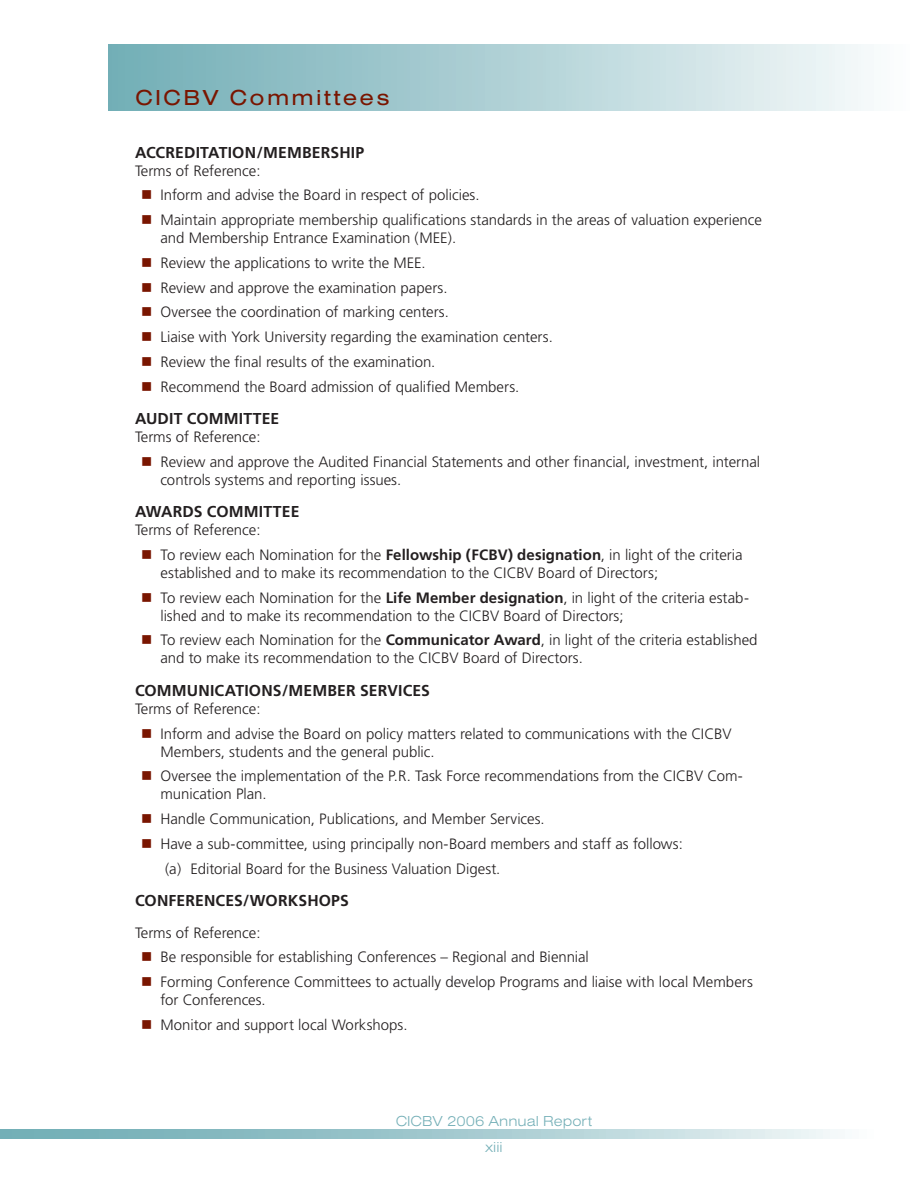
<style>
.page{position:relative;width:918px;height:1188px;background:#fff}
.page>*{position:absolute;margin:0;border:0;box-sizing:border-box;transform-origin:0 0}
.Header2{font:22.5px "Sans Extended Regular DTC";letter-spacing:.1em;color:#791500}
.Header3{font:700 15.75px "Frutiger";letter-spacing:.01em;color:#231f20}
.Bullet_Committee{font:300 15px/18px "Frutiger";color:#231f20}
.Body_Text_1{font:300 15px "Frutiger";color:#231f20}
.Bullet_2_Committee{font:300 15px "Frutiger";color:#231f20}
.t1{font:15px/25.5px "Sans Light Extended DTC";color:#72aeb6;text-align:center}
.Body_Text{font:300 15px "Frutiger";color:#231f20}
.t2{font:15px/24.8px "Wingdings";color:#791500;text-align:justify}
.s1{font-weight:700}
</style>
<div class="page">
<svg style="left:0;top:1130px;width:838px;height:8px;background:#a5cbd0"></svg>
<div style="left:108px;top:43px;width:810px;height:67px;background:linear-gradient(to right,#6eabb4,#fafcfc)"></div>
<div style="left:1px;top:0;width:917px;height:44px;background:#fff"></div>
<p class="Header2" style="left:135px;top:85px;width:256px">CICBV Committees</p>
<p class="Header3" style="left:135px;top:143px;width:231px">ACCREDITATION/MEMBERSHIP</p>
<p class="Body_Text_1" style="left:135px;top:162px;width:127px">Terms of Reference:</p>
<p class="Bullet_Committee" style="left:160px;top:186px;width:321px">Inform and advise the Board in respect of policies.</p>
<p class="Bullet_Committee" style="left:160px;top:211px;width:603px">Maintain appropriate membership qualifications standards in the areas of valuation experience and Membership Entrance Examination (MEE).</p>
<p class="Bullet_Committee" style="left:160px;top:254px;width:267px">Review the applications to write the MEE.</p>
<p class="Bullet_Committee" style="left:160px;top:278px;width:289px">Review and approve the examination papers.</p>
<p class="Bullet_Committee" style="left:160px;top:303px;width:290px">Oversee the coordination of marking centers.</p>
<p class="Bullet_Committee" style="left:160px;top:328px;width:394px">Liaise with York University regarding the examination centers.</p>
<p class="Bullet_Committee" style="left:160px;top:353px;width:276px">Review the final results of the examination.</p>
<p class="Bullet_Committee" style="left:160px;top:377px;width:360px">Recommend the Board admission of qualified Members.</p>
<p class="Header3" style="left:135px;top:409px;width:146px">AUDIT COMMITTEE</p>
<p class="Body_Text_1" style="left:135px;top:428px;width:127px">Terms of Reference:</p>
<p class="Bullet_Committee" style="left:160px;top:453px;width:601px">Review and approve the Audited Financial Statements and other financial, investment, internal controls systems and reporting issues.</p>
<p class="Header3" style="left:135px;top:503px;width:166px">AWARDS COMMITTEE</p>
<p class="Body_Text_1" style="left:135px;top:522px;width:127px">Terms of Reference:</p>
<p class="Bullet_Committee" style="left:160px;top:546px;width:584px">To review each Nomination for the <span class="s1">Fellowship (FCBV) designation</span>, in light of the criteria established and to make its recommendation to the CICBV Board of Directors;</p>
<p class="Bullet_Committee" style="left:160px;top:589px;width:590px">To review each Nomination for the <span class="s1">Life Member designation</span>, in light of the criteria estab&shy;lished and to make its recommendation to the CICBV Board of Directors;</p>
<p class="Bullet_Committee" style="left:160px;top:631px;width:599px">To review each Nomination for the <span class="s1">Communicator Award</span>, in light of the criteria established and to make its recommendation to the CICBV Board of Directors.</p>
<p class="Header3" style="left:135px;top:681px;width:297px">COMMUNICATIONS/MEMBER SERVICES</p>
<p class="Body_Text_1" style="left:135px;top:700px;width:127px">Terms of Reference:</p>
<p class="Bullet_Committee" style="left:160px;top:724px;width:573px">Inform and advise the Board on policy matters related to communications with the CICBV<br>Members, students and the general public.</p>
<p class="Bullet_Committee" style="left:160px;top:767px;width:584px">Oversee the implementation of the P.R. Task Force recommendations from the CICBV Com&shy;munication Plan.</p>
<p class="Bullet_Committee" style="left:160px;top:810px;width:386px">Handle Communication, Publications, and Member Services.</p>
<p class="Bullet_Committee" style="left:160px;top:835px;width:524px">Have a sub-committee, using principally non-Board members and staff as follows:</p>
<p class="Bullet_2_Committee" style="left:165px;top:860px;width:337px">(a) Editorial Board for the Business Valuation Digest.</p>
<p class="Header3" style="left:135px;top:891px;width:216px">CONFERENCES/WORKSHOPS</p>
<p class="Body_Text" style="left:135px;top:924px;width:127px">Terms of Reference:</p>
<p class="Bullet_Committee" style="left:160px;top:948px;width:430px">Be responsible for establishing Conferences – Regional and Biennial</p>
<p class="Bullet_Committee" style="left:160px;top:973px;width:594px">Forming Conference Committees to actually develop Programs and liaise with local Members for Conferences.</p>
<p class="Bullet_Committee" style="left:160px;top:1016px;width:249px">Monitor and support local Workshops.</p>
<p class="t2" style="left:141px;top:250px;width:13px">■ ■ ■ ■ ■ ■</p>
<p class="t2" style="left:141px;top:449px;width:13px">■</p>
<p class="t2" style="left:141px;top:542px;width:13px">■</p>
<p class="t2" style="left:141px;top:585px;width:13px">■</p>
<p class="t2" style="left:141px;top:628px;width:13px">■</p>
<p class="t2" style="left:141px;top:721px;width:13px">■</p>
<p class="t2" style="left:141px;top:764px;width:13px">■</p>
<p class="t2" style="left:141px;top:1012px;width:13px">■</p>
<p class="t1" style="left:396px;top:1109px;width:198px">CICBV 2006 Annual Report xiii</p>
</div>
